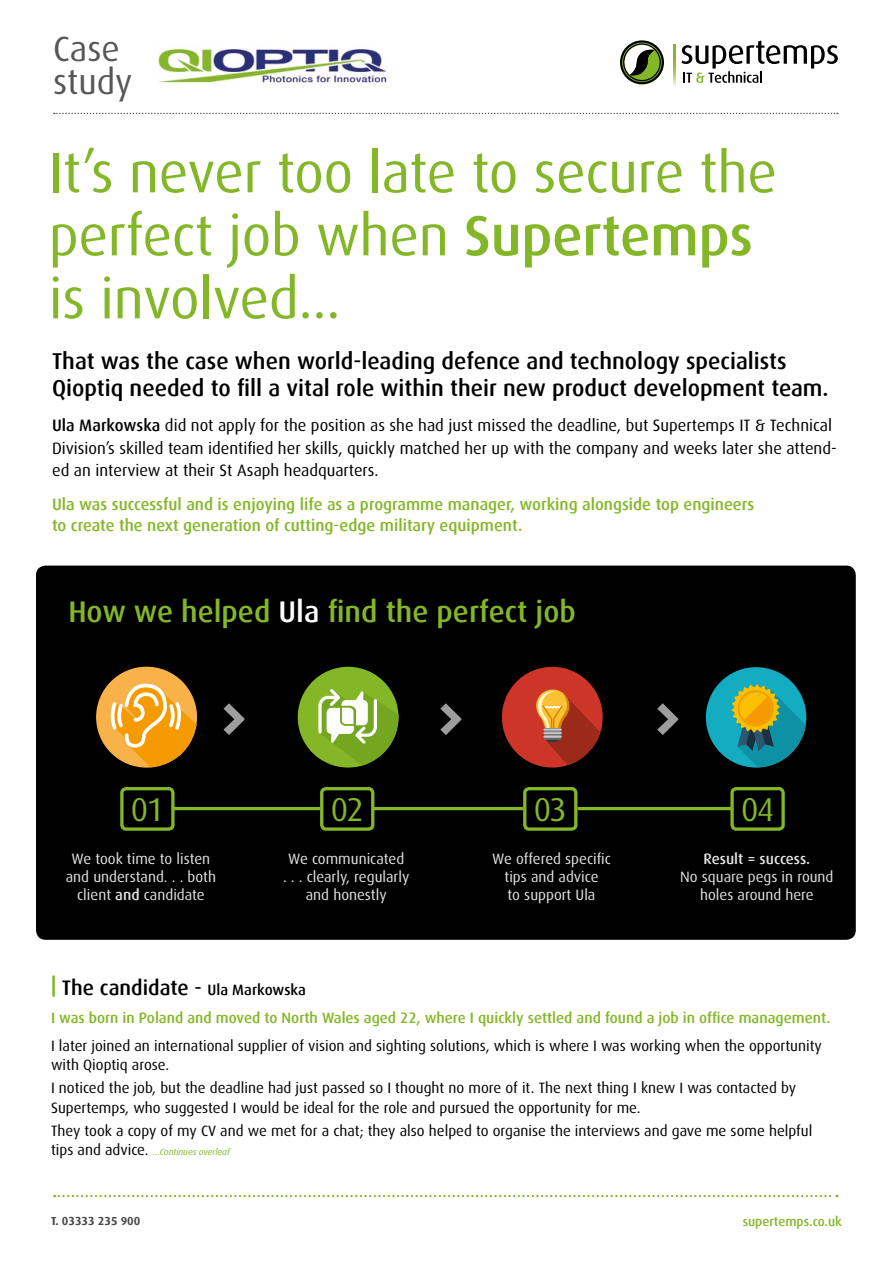
<style>
.page{position:relative;width:893px;height:1263px;background:#fff}
.page>*{position:absolute;margin:0;border:0;box-sizing:border-box;transform-origin:0 0}
.t1{font:56.7px/63px "Dax";letter-spacing:-.005em;color:#84b727}
.t2{font:34.95px/32.7px "Dax";color:#575756}
.t3{font:33px "Dax";letter-spacing:-.05em;color:#84b727}
.t4{font:500 29.85px "Dax";color:#84b727}
.t5{font:500 22.95px/27px "Dax";color:#000}
.t6{font:500 21px "Dax";color:#000}
.t7{font:16.5px/22.5px "Dax";color:#000}
.t8{font:500 16.5px/21px "Dax";color:#84b727}
.t9{font:15px/19.2px "Dax";color:#000}
.t10{font:15px/18px "Dax";color:#e3e3e3;text-align:center}
.t11{font:500 15px "Dax";color:#84b727}
.t12{font:500 15px "Dax";letter-spacing:-.005em;color:#e3e3e3}
.t13{font:500 13.05px "Dax";color:#84b727}
.t14{font:700 11.7px "Dax";color:#4a4a49}
.t15{font:italic 9px "Dax";color:#84b727}
.s1{font-weight:500}
.s2{color:#fff}
.s3{font-weight:700;color:#84b727}
.s4{font-size:15px}
.s5{font-style:normal;font-size:15px;color:#000}
</style>
<div class="page">
<svg style="left:54px;top:113px;width:784px;height:1px"></svg>
<svg style="left:54px;top:1195px;width:784px;height:2px"></svg>
<div style="left:36px;top:566px;width:820px;height:374px;background:#000;border-radius:10px"></div>
<svg style="left:224px;top:703px;width:21px;height:32px"></svg>
<svg style="left:441px;top:703px;width:20px;height:32px"></svg>
<svg style="left:657px;top:703px;width:21px;height:32px"></svg>
<div style="left:96px;top:667px;width:101px;height:101px;background:#f9b249;border-radius:50%"></div>
<svg style="left:108px;top:684px;width:89px;height:83px"></svg>
<div style="left:706px;top:667px;width:100px;height:100px;background:#13acc0;border-radius:50%"></div>
<svg style="left:731px;top:684px;width:75px;height:83px"></svg>
<div style="left:502px;top:667px;width:101px;height:100px;background:#cc3527;border-radius:50%"></div>
<svg style="left:531px;top:689px;width:69px;height:76px"></svg>
<div style="left:298px;top:667px;width:100px;height:100px;background:#84b727;border-radius:50%"></div>
<svg style="left:318px;top:689px;width:81px;height:77px"></svg>
<div style="left:120px;top:787px;width:55px;height:44px;border:3px solid #84b727;border-radius:4px"></div>
<div style="left:320px;top:787px;width:54px;height:44px;border:3px solid #84b727;border-radius:4px"></div>
<div style="left:523px;top:787px;width:54px;height:44px;border:3px solid #84b727;border-radius:4px"></div>
<div style="left:730px;top:787px;width:55px;height:44px;border:3px solid #84b727;border-radius:4px"></div>
<hr style="left:173px;top:807px;width:147px;height:3px;background:#84b727">
<hr style="left:372px;top:807px;width:151px;height:3px;background:#84b727">
<hr style="left:578px;top:807px;width:154px;height:3px;background:#84b727">
<svg style="left:620px;top:40px;width:44px;height:44px"></svg>
<svg style="left:622px;top:43px;width:40px;height:39px"></svg>
<svg style="left:681px;top:41px;width:157px;height:42px"></svg>
<svg style="left:673px;top:45px;width:3px;height:41px"></svg>
<img style="left:157px;top:48px;width:230px;height:38px">
<h2 class="t2" style="left:53px;top:33px;width:81px">Case study</h2>
<h1 class="t1" style="left:49px;top:142px;width:730px">It’s never too late to secure the perfect job when <span class="s1">Supertemps </span>is involved...</h1>
<h3 class="t5" style="left:52px;top:348px;width:778px">That was the case when world-leading defence and technology specialists<br>Qioptiq needed to fill a vital role within their new product development team.</h3>
<p class="t7" style="left:52px;top:414px;width:786px"><span class="s1">Ula Markowska</span> did not apply for the position as she had just missed the deadline, but Supertemps IT &amp; Technical<br>Division’s skilled team identified her skills, quickly matched her up with the company and weeks later she attend&shy;ed an interview at their St Asaph headquarters.</p>
<p class="t8" style="left:52px;top:494px;width:704px">Ula was successful and is enjoying life as a programme manager, working alongside top engineers to create the next generation of cutting-edge military equipment.</p>
<h3 class="t4" style="left:68px;top:595px;width:509px">How we helped <span class="s2">Ula</span> find the perfect job</h3>
<h3 class="t3" style="left:131px;top:791px;width:35px">01</h3>
<h3 class="t3" style="left:331px;top:791px;width:35px">02</h3>
<h3 class="t3" style="left:534px;top:791px;width:35px">03</h3>
<h3 class="t3" style="left:741px;top:791px;width:35px">04</h3>
<p class="t10" style="left:66px;top:850px;width:152px">We took time to listen and understand. . . both client <span class="s1">and</span> candidate</p>
<p class="t10" style="left:283px;top:850px;width:128px">We communicated<br>. . . clearly, regularly and honestly</p>
<p class="t10" style="left:492px;top:850px;width:120px">We offered specific tips and advice<br>to support Ula</p>
<p class="t12" style="left:703px;top:851px;width:108px">Result = success.</p>
<p class="t10" style="left:680px;top:868px;width:155px">No square pegs in round holes around here</p>
<h3 class="t6" style="left:51px;top:976px;width:257px"><span class="s3">|</span> The candidate - <span class="s4">Ula Markowska</span></h3>
<p class="t11" style="left:51px;top:1009px;width:781px">I was born in Poland and moved to North Wales aged 22, where I quickly settled and found a job in office management.</p>
<p class="t9" style="left:51px;top:1036px;width:772px">I later joined an international supplier of vision and sighting solutions, which is where I was working when the opportunity with Qioptiq arose.</p>
<p class="t9" style="left:51px;top:1079px;width:747px">I noticed the job, but the deadline had just passed so I thought no more of it. The next thing I knew I was contacted by<br>Supertemps, who suggested I would be ideal for the role and pursued the opportunity for me.</p>
<p class="t9" style="left:51px;top:1121px;width:763px">They took a copy of my CV and we met for a chat; they also helped to organise the interviews and gave me some helpful</p>
<p class="t15" style="left:51px;top:1147px;width:180px"><span class="s5">tips and advice.</span> ...Continues overleaf</p>
<p class="t14" style="left:51px;top:1214px;width:91px">T. 03333 235 900</p>
<p class="t13" style="left:743px;top:1214px;width:101px">supertemps.co.uk</p>
</div>
